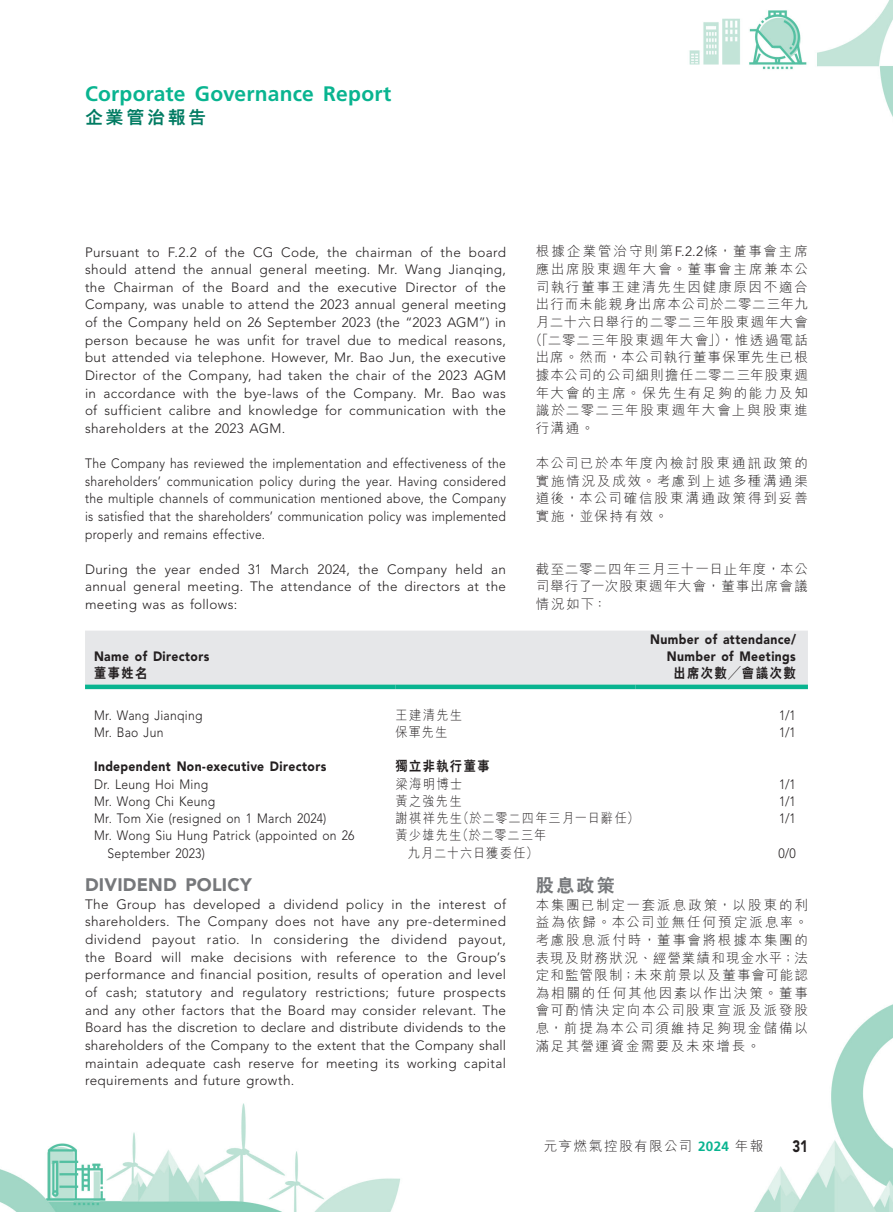
<style>
.page{position:relative;width:893px;height:1212px;background:#fff}
.page>*{position:absolute;margin:0;border:0;box-sizing:border-box;transform-origin:0 0}
.t1{font:700 21px "Frutiger LT Std";letter-spacing:.01em;color:#09b490}
.t2{font:900 18px "Avenir LT Std";letter-spacing:.01em;color:#76787b}
.t3{font:800 18px "M Hei HK";letter-spacing:.145em;color:#007b62}
.t4{font:800 18px "C Hei 2 HK";color:#76787b}
.t5{font:900 16.5px "Avenir LT Std";color:#231f20;scale:.8 1}
.t6{font:300 13.5px/17.7px "Avenir LT Std";letter-spacing:.025em;color:#231f20;text-align:justify}
.t7{font:300 13.5px/17.7px "Avenir LT Std";letter-spacing:.025em;color:#231f20;text-align:justify;scale:.9 1}
.t8{font:300 13.5px/17.7px "M Hei HK";letter-spacing:.105em;color:#231f20;text-align:justify}
.t9{font:900 13.5px/17.2px "Avenir LT Std";letter-spacing:.03em;color:#231f20;text-align:right;scale:.9 1}
.t10{font:300 13.5px/17.2px "M Hei HK";letter-spacing:.105em;color:#231f20;text-align:center;scale:.9 1}
.t11{font:300 13.5px "M Hei HK";letter-spacing:.075em;color:#231f20}
.t12{font:300 13.5px "M Hei HK";letter-spacing:.145em;color:#231f20}
.t13{font:300 13.5px "M Hei HK";letter-spacing:.13em;color:#231f20}
.t14{font:800 13.5px "C Hei 2 HK";letter-spacing:.13em;color:#231f20;scale:.9 1}
.t15{font:300 13.5px "M Hei HK";letter-spacing:.07em;color:#231f20}
.t16{font:300 13.5px "M Hei HK";letter-spacing:.125em;color:#231f20}
.s1{font-family:"Avenir LT Std"}
.s2{font-family:"Frutiger LT Std";font-weight:700;color:#09b490}
</style>
<div class="page">
<img style="left:0;top:0;width:893px;height:1212px">
<div style="left:85px;top:631px;width:723px;height:54px;background:#e6e7e9"></div>
<hr style="left:85px;top:685px;width:310px;height:4px;background:#09b490">
<hr style="left:395px;top:685px;width:240px;height:4px;background:#09b490">
<hr style="left:635px;top:685px;width:173px;height:4px;background:#09b490">
<h1 class="t1" style="left:85px;top:82px;width:308px">Corporate Governance Report</h1>
<h2 class="t3" style="left:85px;top:108px;width:123px">企業管治報告</h2>
<p class="t12" style="left:536px;top:245px;width:274px">根據企業管治守則第<span class="s1">F.2.2</span>條，董事會主席</p>
<p class="t13" style="left:536px;top:262px;width:274px">應出席股東週年大會。董事會主席兼本公</p>
<p class="t16" style="left:536px;top:280px;width:274px">司執行董事王建清先生因健康原因不適合</p>
<p class="t15" style="left:536px;top:297px;width:274px">出行而未能親身出席本公司於二零二三年九</p>
<p class="t11" style="left:536px;top:315px;width:274px">月二十六日舉行的二零二三年股東週年大會</p>
<p class="t8" style="left:529px;top:331px;width:280px">（「二零二三年股東週年大會」），惟透過電話</p>
<p class="t11" style="left:536px;top:350px;width:274px">出席。然而，本公司執行董事保軍先生已根</p>
<p class="t11" style="left:536px;top:368px;width:274px">據本公司的公司細則擔任二零二三年股東週</p>
<p class="t13" style="left:536px;top:386px;width:274px">年大會的主席。保先生有足夠的能力及知</p>
<p class="t12" style="left:536px;top:403px;width:274px">識於二零二三年股東週年大會上與股東進</p>
<p class="t8" style="left:536px;top:419px;width:60px">行溝通。</p>
<p class="t8" style="left:536px;top:454px;width:274px">本公司已於本年度內檢討股東通訊政策的實施情況及成效。考慮到上述多種溝通渠道後，本公司確信股東溝通政策得到妥善實施，並保持有效。</p>
<p class="t6" style="left:85px;top:243px;width:422px">Pursuant to F.2.2 of the CG Code, the chairman of the board should attend the annual general meeting. Mr. Wang Jianqing, the Chairman of the Board and the executive Director of the Company, was unable to attend the 2023 annual general meeting of the Company held on 26 September 2023 (the “2023 AGM”) in person because he was unfit for travel due to medical reasons, but attended via telephone. However, Mr. Bao Jun, the executive Director of the Company, had taken the chair of the 2023 AGM in accordance with the bye-laws of the Company. Mr. Bao was of sufficient calibre and knowledge for communication with the shareholders at the 2023 AGM.</p>
<p class="t7" style="left:85px;top:454px;width:469px">The Company has reviewed the implementation and effectiveness of the shareholders’ communication policy during the year. Having considered the multiple channels of communication mentioned above, the Company is satisfied that the shareholders’ communication policy was implemented properly and remains effective.</p>
<p class="t6" style="left:85px;top:560px;width:422px">During the year ended 31 March 2024, the Company held an annual general meeting. The attendance of the directors at the meeting was as follows:</p>
<p class="t9" style="left:94px;top:648px;width:130px">Name of Directors</p>
<p class="t8" style="left:536px;top:560px;width:274px">截至二零二四年三月三十一日止年度，本公司舉行了一次股東週年大會，董事出席會議情況如下：</p>
<p class="t9" style="left:650px;top:630px;width:163px">Number of attendance/<br>Number of Meetings</p>
<p class="t14" style="left:94px;top:666px;width:61px">董事姓名</p>
<p class="t14" style="left:674px;top:666px;width:137px">出席次數╱會議次數</p>
<p class="t7" style="left:94px;top:706px;width:122px">Mr. Wang Jianqing</p>
<p class="t10" style="left:395px;top:706px;width:75px">王建清先生</p>
<p class="t7" style="left:779px;top:706px;width:20px">1/1</p>
<p class="t7" style="left:94px;top:723px;width:79px">Mr. Bao Jun</p>
<p class="t10" style="left:395px;top:723px;width:59px">保軍先生</p>
<p class="t7" style="left:779px;top:723px;width:20px">1/1</p>
<p class="t9" style="left:94px;top:758px;width:260px">Independent Non-executive Directors</p>
<p class="t14" style="left:395px;top:759px;width:106px">獨立非執行董事</p>
<p class="t7" style="left:94px;top:775px;width:128px">Dr. Leung Hoi Ming</p>
<p class="t10" style="left:395px;top:775px;width:76px">梁海明博士</p>
<p class="t7" style="left:779px;top:775px;width:20px">1/1</p>
<p class="t7" style="left:94px;top:792px;width:136px">Mr. Wong Chi Keung</p>
<p class="t10" style="left:395px;top:792px;width:75px">黃之強先生</p>
<p class="t7" style="left:779px;top:792px;width:20px">1/1</p>
<p class="t7" style="left:94px;top:810px;width:260px">Mr. Tom Xie (resigned on 1 March 2024)</p>
<p class="t10" style="left:395px;top:809px;width:272px">謝祺祥先生（於二零二四年三月一日辭任）</p>
<p class="t7" style="left:779px;top:810px;width:20px">1/1</p>
<p class="t7" style="left:108px;top:827px;width:276px;line-height:17.2px;text-indent:-13px">Mr. Wong Siu Hung Patrick (appointed on 26<br>September 2023)</p>
<p class="t10" style="left:395px;top:827px;width:169px">黃少雄先生（於二零二三年九月二十六日獲委任）</p>
<p class="t7" style="left:778px;top:844px;width:21px">0/0</p>
<h2 class="t2" style="left:85px;top:874px;width:168px">DIVIDEND POLICY</h2>
<p class="t6" style="left:85px;top:895px;width:422px">The Group has developed a dividend policy in the interest of shareholders. The Company does not have any pre-determined dividend payout ratio. In considering the dividend payout, the Board will make decisions with reference to the Group’s performance and financial position, results of operation and level of cash; statutory and regulatory restrictions; future prospects and any other factors that the Board may consider relevant. The Board has the discretion to declare and distribute dividends to the shareholders of the Company to the extent that the Company shall maintain adequate cash reserve for meeting its working capital requirements and future growth.</p>
<h2 class="t4" style="left:536px;top:876px;width:81px">股息政策</h2>
<p class="t8" style="left:536px;top:895px;width:274px">本集團已制定一套派息政策，以股東的利益為依歸。本公司並無任何預定派息率。考慮股息派付時，董事會將根據本集團的表現及財務狀況、經營業績和現金水平；法定和監管限制；未來前景以及董事會可能認為相關的任何其他因素以作出決策。董事會可酌情決定向本公司股東宣派及派發股息，前提為本公司須維持足夠現金儲備以滿足其營運資金需要及未來增長。</p>
<p class="t8" style="left:544px;top:1137px;width:221px">元亨燃氣控股有限公司 <span class="s2">2024</span> 年報</p>
<p class="t5" style="left:792px;top:1136px;width:21px">31</p>
</div>
